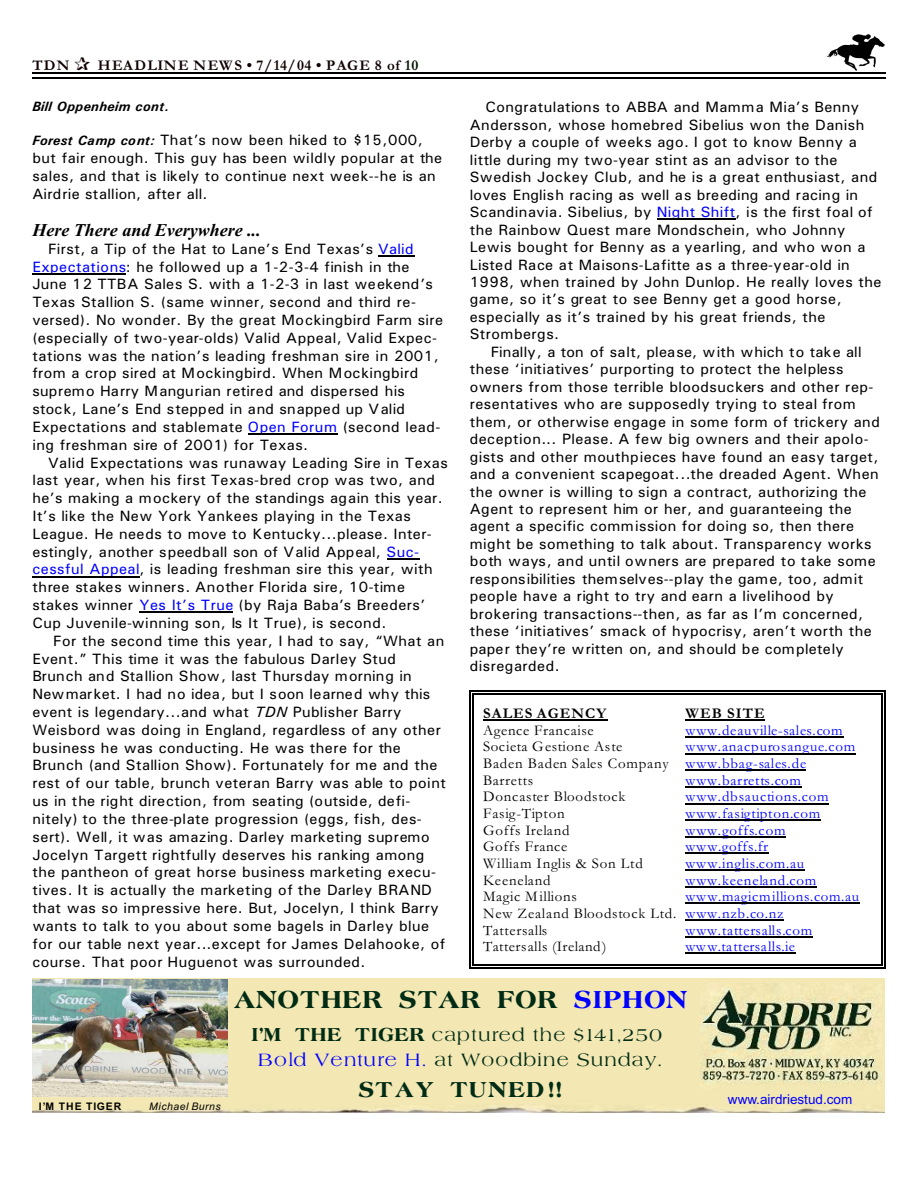
<style>
.page{position:relative;width:918px;height:1188px;background:#fff}
.page>*{position:absolute;margin:0;border:0;box-sizing:border-box;transform-origin:0 0}
.t1{font:800 25.5px "Amphion";letter-spacing:.01em;color:#002b14}
.t2{font:italic 800 22.35px "Amphion";letter-spacing:.06em;color:#002b14}
.t3{font:19.5px/24.5px "Amphion";letter-spacing:.05em;color:#002b14;text-align:center}
.t4{font:italic 700 18px "Times New Roman";color:#000}
.t5{font:15px/17.9px "Univers";letter-spacing:.03em;color:#000}
.t6{font:15px/16.6px "Garamond";letter-spacing:.055em;color:#00f}
.t7{font:15px "Garamond";letter-spacing:.04em;color:#000}
.t8{font:700 15px "Garamond";letter-spacing:.04em;color:#0f0000}
.t9{font:700 15px "Garamond";letter-spacing:.07em;color:#000}
.t10{font:15px "Garamond";letter-spacing:.025em;color:#00f}
.t11{font:15px "Garamond";letter-spacing:.035em;color:#00f}
.t12{font:700 15px "Garamond";letter-spacing:.08em;color:#0f0000}
.t13{font:13.5px "Arial";color:#00f}
.t14{font:italic 700 13.5px "Univers";letter-spacing:.025em;color:#000}
.t15{font:italic 10.5px "Arial";letter-spacing:.05em;color:#000}
.t16{font:700 10.5px "Arial";letter-spacing:.105em;color:#000}
.s1{color:#001400}
.s2{font-weight:700;font-style:italic;font-size:13.5px}
.s3{color:#00f}
.s4{font-style:italic}
.s5{color:#000}
.s6{font-weight:800}
</style>
<div class="page">
<img style="left:826px;top:34px;width:59px;height:36px">
<hr style="left:32px;top:72px;width:853px;height:1px;background:#000">
<hr style="left:32px;top:77px;width:853px;height:2px;background:#000">
<div style="left:32px;top:979px;width:852px;height:133px;background:#f3e7b3"></div>
<img style="left:700px;top:983px;width:182px;height:107px">
<img style="left:32px;top:979px;width:195px;height:117px">
<hr style="left:483px;top:720px;width:124px;height:1px;background:#000">
<hr style="left:686px;top:720px;width:79px;height:1px;background:#000">
<hr style="left:686px;top:736px;width:158px;height:1px;background:#000">
<hr style="left:686px;top:753px;width:170px;height:1px;background:#000">
<hr style="left:686px;top:770px;width:120px;height:1px;background:#000">
<hr style="left:686px;top:786px;width:116px;height:1px;background:#000">
<hr style="left:686px;top:803px;width:143px;height:1px;background:#000">
<hr style="left:686px;top:820px;width:135px;height:1px;background:#000">
<hr style="left:686px;top:836px;width:100px;height:1px;background:#000">
<hr style="left:686px;top:853px;width:83px;height:1px;background:#000">
<hr style="left:686px;top:870px;width:119px;height:1px;background:#000">
<hr style="left:686px;top:886px;width:131px;height:1px;background:#000">
<hr style="left:686px;top:903px;width:174px;height:1px;background:#000">
<hr style="left:686px;top:920px;width:98px;height:1px;background:#000">
<hr style="left:686px;top:936px;width:127px;height:1px;background:#000">
<hr style="left:686px;top:953px;width:110px;height:1px;background:#000">
<hr style="left:473px;top:693px;width:1px;height:273px;background:#000">
<hr style="left:881px;top:693px;width:2px;height:273px;background:#000">
<hr style="left:473px;top:693px;width:409px;height:2px;background:#000">
<hr style="left:473px;top:964px;width:409px;height:2px;background:#000">
<hr style="left:470px;top:691px;width:1px;height:278px;background:#000">
<hr style="left:884px;top:691px;width:1px;height:278px;background:#000">
<hr style="left:470px;top:691px;width:415px;height:1px;background:#000">
<hr style="left:470px;top:967px;width:415px;height:2px;background:#000">
<hr style="left:378px;top:255px;width:37px;height:1px;background:#000">
<hr style="left:32px;top:273px;width:94px;height:1px;background:#000">
<hr style="left:248px;top:434px;width:90px;height:1px;background:#000">
<hr style="left:387px;top:558px;width:32px;height:1px;background:#000">
<hr style="left:32px;top:576px;width:107px;height:1px;background:#000">
<hr style="left:139px;top:612px;width:94px;height:1px;background:#000">
<hr style="left:657px;top:219px;width:79px;height:1px;background:#000">
<p class="t12" style="left:32px;top:60px;width:39px">TDN</p>
<p class="t8" style="left:98px;top:60px;width:322px">HEADLINE NEWS • 7/14/04 • PAGE 8 of <span class="s1">10</span></p>
<p class="t14" style="left:32px;top:101px;width:138px">Bill Oppenheim cont.</p>
<p class="t5" style="left:32px;top:133px;width:411px"><span class="s2">Forest Camp cont:</span> That’s now been hiked to $15,000, but fair enough. This guy has been wildly popular at the sales, and that is likely to continue next week--he is an Airdrie stallion, after all.</p>
<p class="t4" style="left:32px;top:224px;width:230px">Here There and Everywhere ...</p>
<p class="t5" style="left:32px;top:241px;width:412px;text-indent:16px">First, a Tip of the Hat to Lane’s End Texas’s <span class="s3">Valid Expectations</span>: he followed up a 1-2-3-4 finish in the June 12 TTBA Sales S. with a 1-2-3 in last weekend’s Texas Stallion S. (same winner, second and third re&shy;versed). No wonder. By the great Mockingbird Farm sire (especially of two-year-olds) Valid Appeal, Valid Expec&shy;tations was the nation’s leading freshman sire in 2001, from a crop sired at Mockingbird. When Mockingbird supremo Harry Mangurian retired and dispersed his stock, Lane’s End stepped in and snapped up Valid Expectations and stablemate <span class="s3">Open Forum</span> (second lead&shy;ing freshman sire of 2001) for Texas.</p>
<p class="t5" style="left:32px;top:455px;width:417px;text-indent:16px">Valid Expectations was runaway Leading Sire in Texas last year, when his first Texas-bred crop was two, and he’s making a mockery of the standings again this year.<br>It’s like the New York Yankees playing in the Texas League. He needs to move to Kentucky...please. Inter&shy;estingly, another speedball son of Valid Appeal, <span class="s3">Suc&shy;cessful Appeal</span>, is leading freshman sire this year, with three stakes winners. Another Florida sire, 10-time stakes winner <span class="s3">Yes It’s True</span> (by Raja Baba’s Breeders’ Cup Juvenile-winning son, Is It True), is second.</p>
<p class="t5" style="left:32px;top:633px;width:415px;text-indent:21px">For the second time this year, I had to say, “What an Event.” This time it was the fabulous Darley Stud Brunch and Stallion Show, last Thursday morning in Newmarket. I had no idea, but I soon learned why this event is legendary...and what <span class="s4">TDN</span> Publisher Barry Weisbord was doing in England, regardless of any other business he was conducting. He was there for the Brunch (and Stallion Show). Fortunately for me and the rest of our table, brunch veteran Barry was able to point us in the right direction, from seating (outside, defi&shy;nitely) to the three-plate progression (eggs, fish, des&shy;sert). Well, it was amazing. Darley marketing supremo Jocelyn Targett rightfully deserves his ranking among the pantheon of great horse business marketing execu&shy;tives. It is actually the marketing of the Darley BRAND that was so impressive here. But, Jocelyn, I think Barry wants to talk to you about some bagels in Darley blue for our table next year...except for James Delahooke, of course. That poor Huguenot was surrounded.</p>
<p class="t5" style="left:470px;top:100px;width:413px;line-height:17.4px;text-indent:16px">Congratulations to ABBA and Mamma Mia’s Benny Andersson, whose homebred Sibelius won the Danish Derby a couple of weeks ago. I got to know Benny a little during my two-year stint as an advisor to the Swedish Jockey Club, and he is a great enthusiast, and loves English racing as well as breeding and racing in Scandinavia. Sibelius, by <span class="s3">Night Shift</span>, is the first foal of the Rainbow Quest mare Mondschein, who Johnny Lewis bought for Benny as a yearling, and who won a Listed Race at Maisons-Lafitte as a three-year-old in 1998, when trained by John Dunlop. He really loves the game, so it’s great to see Benny get a good horse, especially as it’s trained by his great friends, the Strombergs.</p>
<p class="t5" style="left:470px;top:344px;width:412px;line-height:17.4px;text-indent:21px">Finally, a ton of salt, please, with which to take all these ‘initiatives’ purporting to protect the helpless owners from those terrible bloodsuckers and other rep&shy;resentatives who are supposedly trying to steal from them, or otherwise engage in some form of trickery and deception... Please. A few big owners and their apolo&shy;gists and other mouthpieces have found an easy target, and a convenient scapegoat...the dreaded Agent. When the owner is willing to sign a contract, authorizing the Agent to represent him or her, and guaranteeing the agent a specific commission for doing so, then there might be something to talk about. Transparency works both ways, and until owners are prepared to take some responsibilities themselves--play the game, too, admit people have a right to try and earn a livelihood by brokering transactions--then, as far as I’m concerned, these ‘initiatives’ smack of hypocrisy, aren’t worth the paper they’re written on, and should be completely disregarded.</p>
<p class="t9" style="left:483px;top:708px;width:125px">SALES AGENCY</p>
<p class="t9" style="left:686px;top:708px;width:81px">WEB SITE</p>
<p class="t7" style="left:483px;top:725px;width:112px">Agence Francaise</p>
<p class="t6" style="left:686px;top:724px;width:159px">www.deauville-sales.com</p>
<p class="t7" style="left:483px;top:742px;width:141px">Societa Gestione Aste</p>
<p class="t6" style="left:483px;top:740px;width:374px;text-indent:202px">www.anacpurosangue.com<br><span class="s5">Baden Baden Sales Company</span> www.bbag-sales.de<br><span class="s5">Barretts</span></p>
<p class="t6" style="left:686px;top:773px;width:117px">www.barretts.com</p>
<p class="t7" style="left:483px;top:792px;width:144px">Doncaster Bloodstock</p>
<p class="t6" style="left:686px;top:790px;width:145px">www.dbsauctions.com</p>
<p class="t7" style="left:483px;top:808px;width:83px">Fasig-Tipton</p>
<p class="t6" style="left:686px;top:807px;width:136px">www.fasigtipton.com</p>
<p class="t7" style="left:483px;top:825px;width:88px">Goffs Ireland</p>
<p class="t6" style="left:686px;top:823px;width:102px">www.goffs.com</p>
<p class="t7" style="left:483px;top:841px;width:86px">Goffs France</p>
<p class="t11" style="left:686px;top:841px;width:84px">www.goffs.fr</p>
<p class="t7" style="left:483px;top:858px;width:161px">William Inglis &amp; Son Ltd</p>
<p class="t6" style="left:686px;top:857px;width:120px">www.inglis.com.au</p>
<p class="t7" style="left:483px;top:875px;width:69px">Keeneland</p>
<p class="t6" style="left:686px;top:873px;width:132px">www.keeneland.com</p>
<p class="t7" style="left:483px;top:891px;width:95px">Magic Millions</p>
<p class="t6" style="left:483px;top:890px;width:378px;text-indent:202px">www.magicmillions.com.au<br><span class="s5">New Zealand Bloodstock Ltd.</span> www.nzb.co.nz<br><span class="s5">Tattersalls</span></p>
<p class="t6" style="left:686px;top:923px;width:128px">www.tattersalls.com</p>
<p class="t7" style="left:483px;top:941px;width:125px">Tattersalls (Ireland)</p>
<p class="t10" style="left:686px;top:941px;width:111px">www.tattersalls.ie</p>
<p class="t16" style="left:39px;top:1102px;width:84px">I’M THE TIGER</p>
<p class="t15" style="left:149px;top:1102px;width:73px">Michael Burns</p>
<h1 class="t1" style="left:234px;top:984px;width:455px">ANOTHER STAR FOR <span class="s3">SIPHON</span></h1>
<h3 class="t3" style="left:251px;top:1022px;width:413px"><span class="s6">I’M THE TIGER</span> captured the $141,250<br><span class="s3">Bold Venture H.</span> at Woodbine Sunday.</h3>
<h2 class="t2" style="left:359px;top:1076px;width:205px">STAY TUNED!!</h2>
<p class="t13" style="left:728px;top:1094px;width:126px">www.airdriestud.com</p>
</div>
